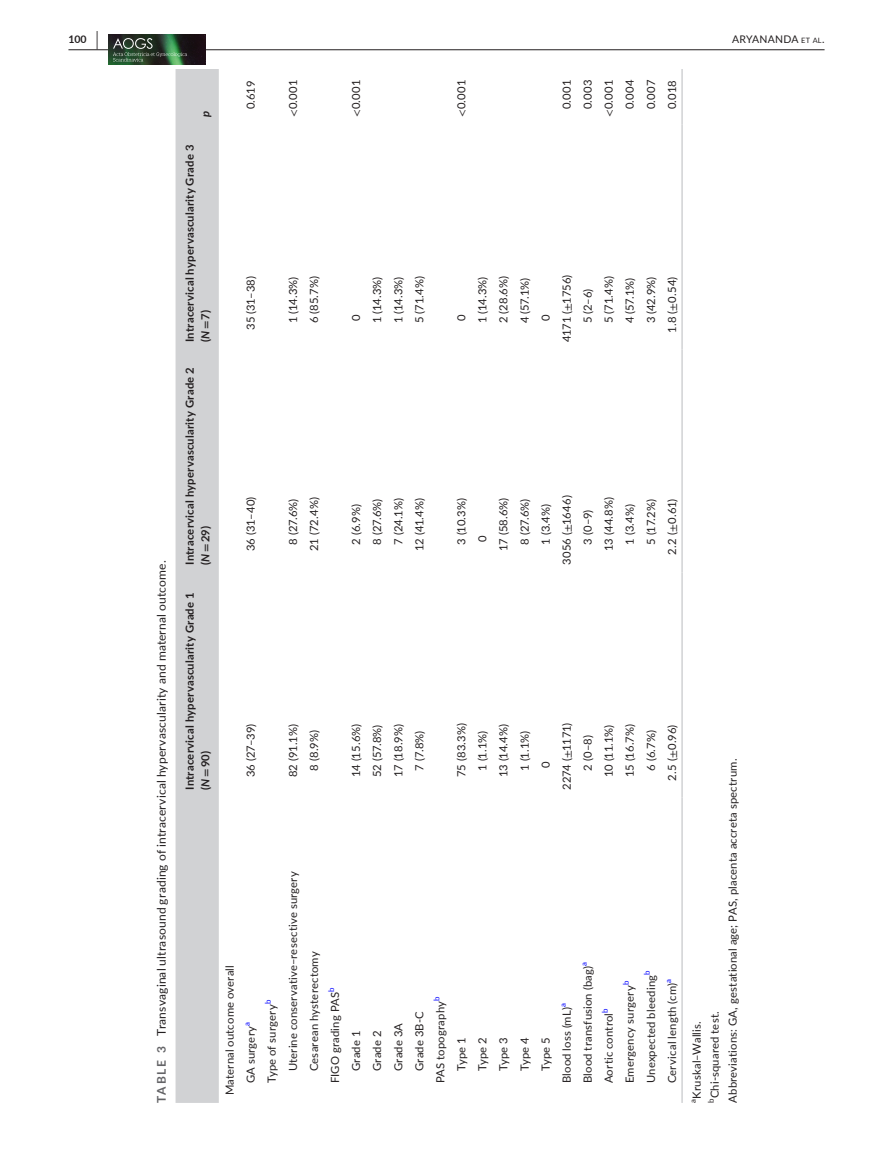
<style>
.page{position:relative;width:893px;height:1174px;background:#fff}
.page>*{position:absolute;margin:0;border:0;box-sizing:border-box;transform-origin:0 0}
.t1{font:12px "Lato";letter-spacing:.015em;color:#231f20}
.t2{font:11.25px/21px "Lato";letter-spacing:.015em;color:#231f20}
.t3{font:700 11.25px/15.8px "Lato";letter-spacing:.02em;color:#231f20}
.t4{font:11.25px "Lato";letter-spacing:-.02em;color:#231f20}
.t5{font:italic 700 11.25px "Lato";color:#231f20}
.t6{font:10.5px "Lato";letter-spacing:.02em;color:#231f20}
.t7{font:700 10.5px "Lato";color:#231f20}
.t8{font:7.8px "Lato";color:#00f}
.t9{font:7.8px "Lato";color:#231f20}
.s1{font-size:19.5px}
.s2{font-size:7.35px}
.s3{font-weight:700;color:#636366}
.s4{font-style:italic}
.s5{font-family:"STIX"}
</style>
<div class="page">
<hr style="left:68px;top:49px;width:756px;height:1px;background:#231f20">
<img style="left:108px;top:35px;width:97px;height:30px">
<svg style="left:113px;top:38px;width:74px;height:24px;background:#3f5943"></svg>
<div style="left:176px;top:69px;width:43px;height:1033px;background:#d1d2d4"></div>
<hr style="left:681px;top:797px;width:2px;height:305px;background:#d1d2d4">
<hr style="left:681px;top:572px;width:2px;height:225px;background:#d1d2d4">
<hr style="left:681px;top:349px;width:2px;height:223px;background:#d1d2d4">
<hr style="left:681px;top:125px;width:2px;height:224px;background:#d1d2d4">
<hr style="left:681px;top:69px;width:2px;height:56px;background:#d1d2d4">
<p class="t7" style="left:68px;top:31px;width:31px">100 <span class="s1">|</span></p>
<p class="t6" style="left:732px;top:31px;width:94px">ARYANANDA <span class="s2">et al</span>.</p>
<p class="t1" style="left:153px;top:1102px;width:544px;rotate:-90deg"><span class="s3">TABLE 3</span> Transvaginal ultrasound grading of intracervical hypervascularity and maternal outcome.</p>
<p class="t5" style="left:197px;top:117px;width:8px;rotate:-90deg">p</p>
<p class="t3" style="left:181px;top:342px;width:199px;rotate:-90deg">Intracervical hypervascularity Grade 3 (<span class="s4">N</span><span class="s5">=</span> 7)</p>
<p class="t3" style="left:181px;top:565px;width:199px;rotate:-90deg">Intracervical hypervascularity Grade 2 (<span class="s4">N</span><span class="s5">=</span> 29)</p>
<p class="t3" style="left:181px;top:790px;width:199px;rotate:-90deg">Intracervical hypervascularity Grade 1 (<span class="s4">N</span><span class="s5">=</span> 90)</p>
<p class="t2" style="left:240px;top:109px;width:30px;rotate:-90deg">0.619</p>
<p class="t2" style="left:282px;top:117px;width:39px;rotate:-90deg"><span class="s5">&lt;</span>0.001</p>
<p class="t2" style="left:345px;top:117px;width:39px;rotate:-90deg"><span class="s5">&lt;</span>0.001</p>
<p class="t2" style="left:450px;top:117px;width:39px;rotate:-90deg"><span class="s5">&lt;</span>0.001</p>
<p class="t2" style="left:556px;top:109px;width:31px;rotate:-90deg">0.001</p>
<p class="t2" style="left:577px;top:109px;width:31px;rotate:-90deg">0.003</p>
<p class="t2" style="left:598px;top:117px;width:39px;rotate:-90deg"><span class="s5">&lt;</span>0.001</p>
<p class="t2" style="left:619px;top:109px;width:32px;rotate:-90deg">0.004</p>
<p class="t2" style="left:640px;top:109px;width:31px;rotate:-90deg">0.007</p>
<p class="t2" style="left:661px;top:109px;width:31px;rotate:-90deg">0.018</p>
<p class="t2" style="left:240px;top:330px;width:55px;rotate:-90deg">35 (31–38)</p>
<p class="t2" style="left:282px;top:323px;width:48px;rotate:-90deg">1 (14.3%)</p>
<p class="t2" style="left:303px;top:323px;width:49px;rotate:-90deg">6 (85.7%)</p>
<p class="t2" style="left:345px;top:320px;width:8px;rotate:-90deg">0</p>
<p class="t2" style="left:366px;top:323px;width:48px;rotate:-90deg">1 (14.3%)</p>
<p class="t2" style="left:387px;top:323px;width:48px;rotate:-90deg">1 (14.3%)</p>
<p class="t2" style="left:408px;top:323px;width:49px;rotate:-90deg">5 (71.4%)</p>
<p class="t2" style="left:450px;top:320px;width:8px;rotate:-90deg">0</p>
<p class="t2" style="left:471px;top:323px;width:48px;rotate:-90deg">1 (14.3%)</p>
<p class="t2" style="left:493px;top:323px;width:49px;rotate:-90deg">2 (28.6%)</p>
<p class="t2" style="left:514px;top:323px;width:47px;rotate:-90deg">4 (57.1%)</p>
<p class="t2" style="left:535px;top:320px;width:8px;rotate:-90deg">0</p>
<p class="t4" style="left:559px;top:342px;width:69px;rotate:-90deg">4171 (<span class="s5">±</span>1756)</p>
<p class="t2" style="left:577px;top:323px;width:36px;rotate:-90deg">5 (2–6)</p>
<p class="t2" style="left:598px;top:323px;width:49px;rotate:-90deg">5 (71.4%)</p>
<p class="t2" style="left:619px;top:323px;width:47px;rotate:-90deg">4 (57.1%)</p>
<p class="t2" style="left:640px;top:323px;width:48px;rotate:-90deg">3 (42.9%)</p>
<p class="t2" style="left:661px;top:333px;width:58px;rotate:-90deg">1.8 (<span class="s5">±</span>0.54)</p>
<p class="t2" style="left:240px;top:551px;width:56px;rotate:-90deg">36 (31–40)</p>
<p class="t2" style="left:282px;top:544px;width:48px;rotate:-90deg">8 (27.6%)</p>
<p class="t2" style="left:303px;top:551px;width:55px;rotate:-90deg">21 (72.4%)</p>
<p class="t2" style="left:345px;top:545px;width:42px;rotate:-90deg">2 (6.9%)</p>
<p class="t2" style="left:366px;top:545px;width:48px;rotate:-90deg">8 (27.6%)</p>
<p class="t2" style="left:387px;top:545px;width:48px;rotate:-90deg">7 (24.1%)</p>
<p class="t2" style="left:408px;top:551px;width:55px;rotate:-90deg">12 (41.4%)</p>
<p class="t2" style="left:450px;top:544px;width:48px;rotate:-90deg">3 (10.3%)</p>
<p class="t2" style="left:471px;top:542px;width:8px;rotate:-90deg">0</p>
<p class="t2" style="left:493px;top:551px;width:55px;rotate:-90deg">17 (58.6%)</p>
<p class="t2" style="left:514px;top:545px;width:48px;rotate:-90deg">8 (27.6%)</p>
<p class="t2" style="left:535px;top:545px;width:42px;rotate:-90deg">1 (3.4%)</p>
<p class="t2" style="left:556px;top:565px;width:71px;rotate:-90deg">3056 (<span class="s5">±</span>1646)</p>
<p class="t2" style="left:577px;top:545px;width:36px;rotate:-90deg">3 (0–9)</p>
<p class="t2" style="left:598px;top:551px;width:56px;rotate:-90deg">13 (44.8%)</p>
<p class="t2" style="left:619px;top:544px;width:42px;rotate:-90deg">1 (3.4%)</p>
<p class="t2" style="left:640px;top:545px;width:47px;rotate:-90deg">5 (17.2%)</p>
<p class="t2" style="left:661px;top:554px;width:57px;rotate:-90deg">2.2 (<span class="s5">±</span>0.61)</p>
<p class="t2" style="left:240px;top:777px;width:55px;rotate:-90deg">36 (27–39)</p>
<p class="t2" style="left:282px;top:777px;width:54px;rotate:-90deg">82 (91.1%)</p>
<p class="t2" style="left:303px;top:770px;width:42px;rotate:-90deg">8 (8.9%)</p>
<p class="t2" style="left:345px;top:777px;width:54px;rotate:-90deg">14 (15.6%)</p>
<p class="t2" style="left:366px;top:777px;width:54px;rotate:-90deg">52 (57.8%)</p>
<p class="t2" style="left:387px;top:777px;width:54px;rotate:-90deg">17 (18.9%)</p>
<p class="t2" style="left:408px;top:770px;width:42px;rotate:-90deg">7 (7.8%)</p>
<p class="t2" style="left:450px;top:777px;width:56px;rotate:-90deg">75 (83.3%)</p>
<p class="t2" style="left:471px;top:770px;width:41px;rotate:-90deg">1 (1.1%)</p>
<p class="t2" style="left:493px;top:777px;width:54px;rotate:-90deg">13 (14.4%)</p>
<p class="t2" style="left:514px;top:770px;width:41px;rotate:-90deg">1 (1.1%)</p>
<p class="t2" style="left:535px;top:768px;width:8px;rotate:-90deg">0</p>
<p class="t4" style="left:559px;top:790px;width:69px;rotate:-90deg">2274 (<span class="s5">±</span>1171)</p>
<p class="t2" style="left:577px;top:770px;width:37px;rotate:-90deg">2 (0–8)</p>
<p class="t2" style="left:598px;top:777px;width:54px;rotate:-90deg">10 (11.1%)</p>
<p class="t2" style="left:619px;top:777px;width:55px;rotate:-90deg">15 (16.7%)</p>
<p class="t2" style="left:640px;top:770px;width:42px;rotate:-90deg">6 (6.7%)</p>
<p class="t2" style="left:661px;top:780px;width:57px;rotate:-90deg">2.5 (<span class="s5">±</span>0.96)</p>
<p class="t2" style="left:219px;top:1083px;width:120px;text-indent:-12px;rotate:-90deg">Maternal outcome overall<br>GA surgery</p>
<p class="t8" style="left:241px;top:1025px;width:5px;rotate:-90deg">a</p>
<p class="t8" style="left:262px;top:1004px;width:6px;rotate:-90deg">b</p>
<p class="t2" style="left:261px;top:1083px;width:80px;rotate:-90deg">Type of surgery</p>
<p class="t2" style="left:282px;top:1071px;width:202px;rotate:-90deg">Uterine conservative–resective surgery</p>
<p class="t2" style="left:303px;top:1071px;width:121px;rotate:-90deg">Cesarean hysterectomy</p>
<p class="t8" style="left:326px;top:991px;width:6px;rotate:-90deg">b</p>
<p class="t2" style="left:324px;top:1083px;width:93px;rotate:-90deg">FIGO grading PAS</p>
<p class="t2" style="left:345px;top:1071px;width:42px;rotate:-90deg">Grade 1</p>
<p class="t2" style="left:366px;top:1071px;width:42px;rotate:-90deg">Grade 2</p>
<p class="t2" style="left:387px;top:1071px;width:50px;rotate:-90deg">Grade 3A</p>
<p class="t2" style="left:408px;top:1071px;width:62px;rotate:-90deg">Grade 3B-C</p>
<p class="t8" style="left:431px;top:1001px;width:6px;rotate:-90deg">b</p>
<p class="t2" style="left:429px;top:1083px;width:84px;rotate:-90deg">PAS topography</p>
<p class="t2" style="left:450px;top:1071px;width:35px;rotate:-90deg">Type 1</p>
<p class="t2" style="left:471px;top:1071px;width:35px;rotate:-90deg">Type 2</p>
<p class="t2" style="left:493px;top:1071px;width:35px;rotate:-90deg">Type 3</p>
<p class="t2" style="left:514px;top:1071px;width:35px;rotate:-90deg">Type 4</p>
<p class="t2" style="left:535px;top:1071px;width:35px;rotate:-90deg">Type 5</p>
<p class="t8" style="left:557px;top:1006px;width:5px;rotate:-90deg">a</p>
<p class="t2" style="left:556px;top:1083px;width:78px;rotate:-90deg">Blood loss (mL)</p>
<p class="t8" style="left:578px;top:965px;width:5px;rotate:-90deg">a</p>
<p class="t2" style="left:577px;top:1083px;width:119px;rotate:-90deg">Blood transfusion (bag)</p>
<p class="t8" style="left:599px;top:1012px;width:6px;rotate:-90deg">b</p>
<p class="t2" style="left:598px;top:1083px;width:72px;rotate:-90deg">Aortic control</p>
<p class="t8" style="left:620px;top:985px;width:6px;rotate:-90deg">b</p>
<p class="t2" style="left:619px;top:1083px;width:99px;rotate:-90deg">Emergency surgery</p>
<p class="t8" style="left:641px;top:975px;width:6px;rotate:-90deg">b</p>
<p class="t2" style="left:640px;top:1083px;width:110px;rotate:-90deg">Unexpected bleeding</p>
<p class="t8" style="left:663px;top:982px;width:5px;rotate:-90deg">a</p>
<p class="t2" style="left:661px;top:1083px;width:102px;rotate:-90deg">Cervical length (cm)</p>
<p class="t2" style="left:705px;top:1102px;width:346px;line-height:18px;text-indent:5px;rotate:-90deg">Chi-squared test.<br>Abbreviations: GA, gestational age; PAS, placenta accreta spectrum.</p>
<p class="t2" style="left:686px;top:1098px;width:79px;rotate:-90deg">Kruskal–Wallis.</p>
<p class="t9" style="left:705px;top:1102px;width:6px;rotate:-90deg">b</p>
<p class="t9" style="left:687px;top:1102px;width:5px;rotate:-90deg">a</p>
</div>
